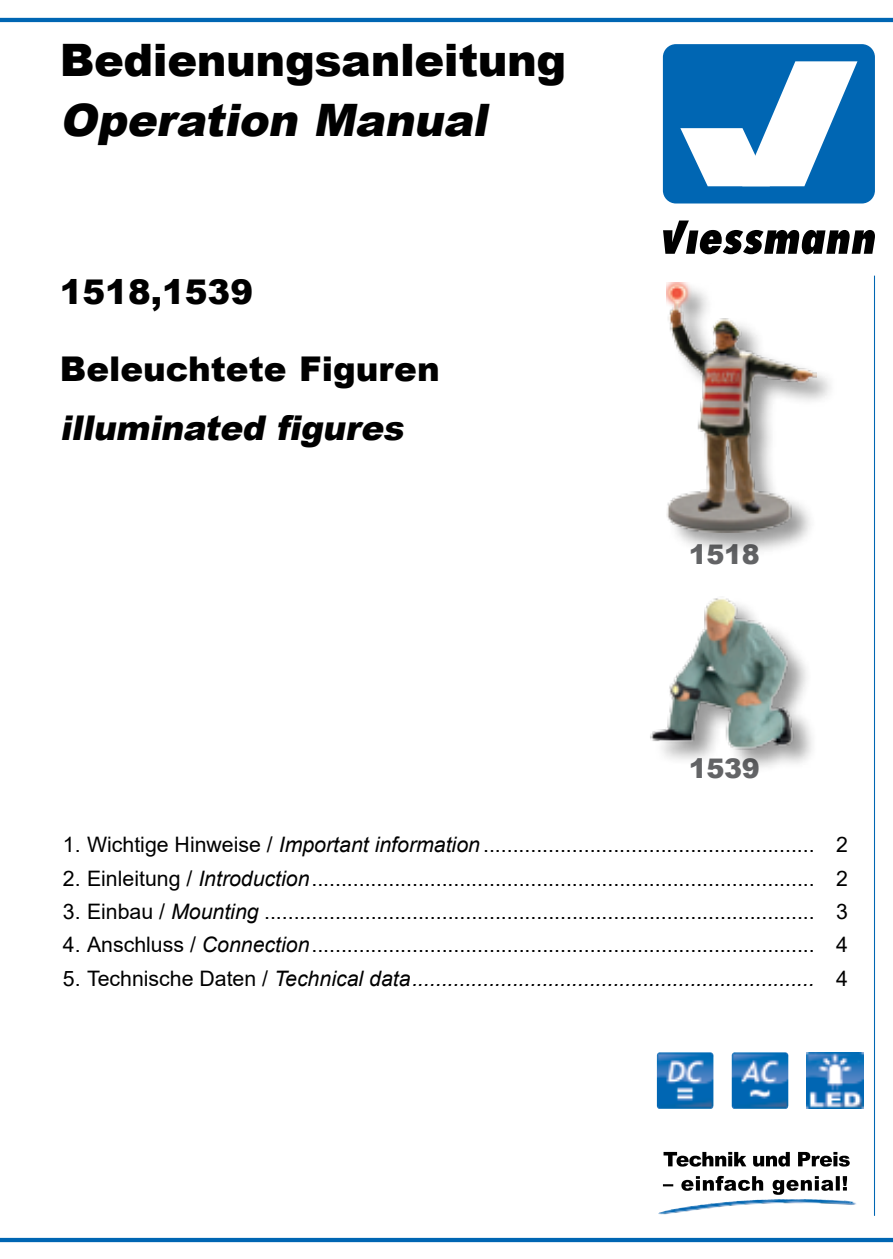
<style>
.page{position:relative;width:893px;height:1259px;background:#fff}
.page>*{position:absolute;margin:0;border:0;box-sizing:border-box;transform-origin:0 0}
.t1{font:900 44.7px "Arial";letter-spacing:-.01em;color:#000}
.t2{font:italic 900 44.7px "Arial";color:#000}
.t3{font:900 34.2px "Arial";color:#000}
.t4{font:italic 900 34.2px "Arial";color:#000}
.t5{font:900 27px "Arial";letter-spacing:-.01em;color:#636466}
.t6{font:21.3px "Arial";color:#000}
.t7{font:italic 21.3px "Arial";color:#000}
.s1{font-style:italic}
.s2{font-style:normal}
</style>
<div class="page">
<svg style="left:663px;top:1152px;width:187px;height:14px"></svg>
<svg style="left:663px;top:1176px;width:184px;height:18px"></svg>
<hr style="left:0;top:1238px;width:893px;height:4px;background:#0066b3">
<hr style="left:0;top:18px;width:893px;height:4px;background:#0066b3">
<hr style="left:874px;top:276px;width:1px;height:939px;background:#0066b3">
<img style="left:658px;top:1199px;width:198px;height:15px">
<div style="left:663px;top:44px;width:212px;height:159px;background:#0066b3;border-radius:13px"></div>
<svg style="left:680px;top:61px;width:177px;height:125px"></svg>
<svg style="left:663px;top:220px;width:212px;height:34px"></svg>
<img style="left:807px;top:1052px;width:56px;height:57px">
<img style="left:657px;top:1052px;width:56px;height:56px">
<img style="left:732px;top:1052px;width:56px;height:56px">
<div style="left:667px;top:281px;width:173px;height:277px;background:#000;opacity:.4"></div>
<img style="left:667px;top:282px;width:149px;height:250px">
<img style="left:650px;top:598px;width:162px;height:170px">
<h1 class="t1" style="left:60px;top:28px;width:508px">Bedienungsanleitung</h1>
<h1 class="t2" style="left:60px;top:87px;width:440px">Operation Manual</h1>
<h2 class="t3" style="left:60px;top:267px;width:195px">1518,1539</h2>
<h2 class="t3" style="left:60px;top:344px;width:381px">Beleuchtete Figuren</h2>
<h2 class="t4" style="left:60px;top:403px;width:353px">illuminated figures</h2>
<p class="t5" style="left:689px;top:534px;width:73px">1518</p>
<p class="t5" style="left:689px;top:749px;width:73px">1539</p>
<p class="t6" style="left:63px;top:830px;width:786px">1. Wichtige Hinweise / <span class="s1">Important information</span> ........................................................ 2</p>
<p class="t6" style="left:63px;top:863px;width:786px">2. Einleitung / <span class="s1">Introduction</span>..................................................................................... 2</p>
<p class="t6" style="left:63px;top:896px;width:786px">3. Einbau / <span class="s1">Mounting</span> ............................................................................................. 3</p>
<p class="t6" style="left:63px;top:930px;width:786px">4. Anschluss / <span class="s1">Connection</span>..................................................................................... 4</p>
<p class="t7" style="left:63px;top:964px;width:786px"><span class="s2">5. Technische Daten /</span> Technical data.................................................................... <span class="s2">4</span></p>
</div>
